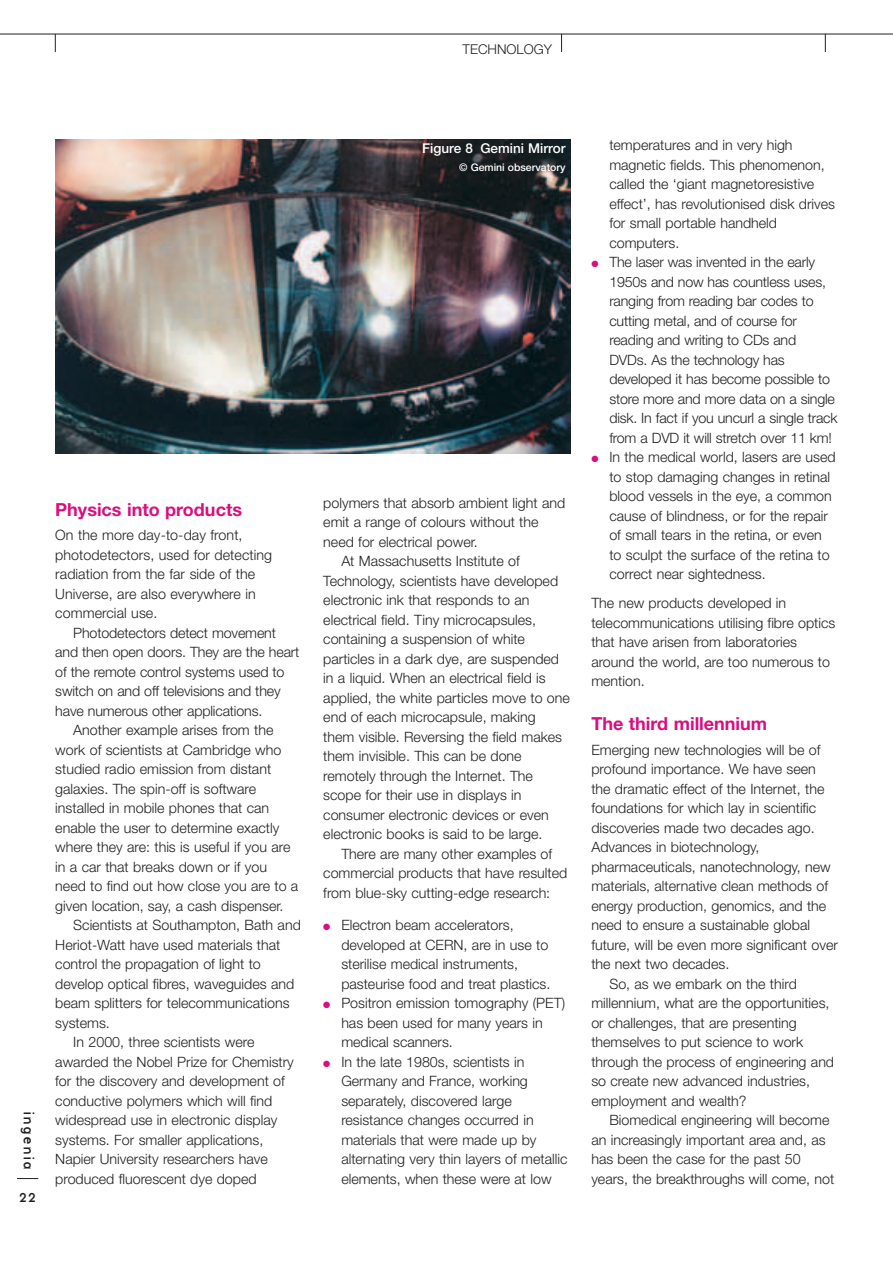
<style>
.page{position:relative;width:893px;height:1263px;background:#fff}
.page>*{position:absolute;margin:0;border:0;box-sizing:border-box;transform-origin:0 0}
.t1{font:700 18px "Helvetica Neue";color:#d90e81}
.t2{font:300 14.25px/19.5px "Helvetica Neue";color:#231f20}
.t3{font:500 13.5px "Helvetica Neue";color:#fff}
.t4{font:300 13.5px "Helvetica Neue";color:#231f20}
.t5{font:13.5px "Base Nine";letter-spacing:.065em;color:#231f20}
.t6{font:500 10.5px "Helvetica Neue";color:#fff}
.s1{color:#d90e81}
</style>
<div class="page">
<img style="left:55px;top:140px;width:515px;height:313px">
<hr style="left:0;top:34px;width:892px;height:1px;background:#231f20">
<svg style="left:17px;top:1178px;width:21px;height:1px"></svg>
<svg style="left:825px;top:34px;width:1px;height:18px"></svg>
<svg style="left:561px;top:35px;width:1px;height:17px"></svg>
<svg style="left:55px;top:34px;width:1px;height:18px"></svg>
<p class="t4" style="left:462px;top:44px;width:91px">TECHNOLOGY</p>
<p class="t5" style="left:34px;top:1111px;width:61px;rotate:90deg">ingenia</p>
<p class="t5" style="left:19px;top:1193px;width:19px">22</p>
<p class="t1" style="left:55px;top:503px;width:188px">Physics into products</p>
<p class="t2" style="left:55px;top:527px;width:218px">On the more day-to-day front, photodetectors, used for detecting radiation from the far side of the<br>Universe, are also everywhere in commercial use.</p>
<p class="t2" style="left:73px;top:624px;width:204px">Photodetectors detect movement</p>
<p class="t2" style="left:55px;top:644px;width:246px">and then open doors. They are the heart</p>
<p class="t2" style="left:55px;top:663px;width:231px">of the remote control systems used to</p>
<p class="t2" style="left:55px;top:683px;width:227px">switch on and off televisions and they</p>
<p class="t2" style="left:55px;top:702px;width:208px">have numerous other applications.</p>
<p class="t2" style="left:73px;top:722px;width:202px">Another example arises from the</p>
<p class="t2" style="left:55px;top:741px;width:228px">work of scientists at Cambridge who</p>
<p class="t2" style="left:55px;top:761px;width:217px">studied radio emission from distant</p>
<p class="t2" style="left:55px;top:780px;width:202px">galaxies. The spin-off is software</p>
<p class="t2" style="left:55px;top:800px;width:215px">installed in mobile phones that can</p>
<p class="t2" style="left:55px;top:819px;width:225px">enable the user to determine exactly</p>
<p class="t2" style="left:55px;top:839px;width:237px">where they are: this is useful if you are</p>
<p class="t2" style="left:55px;top:858px;width:213px">in a car that breaks down or if you</p>
<p class="t2" style="left:55px;top:878px;width:244px">need to find out how close you are to a</p>
<p class="t2" style="left:55px;top:897px;width:230px">given location, say, a cash dispenser.</p>
<p class="t2" style="left:73px;top:917px;width:229px">Scientists at Southampton, Bath and</p>
<p class="t2" style="left:55px;top:936px;width:227px">Heriot-Watt have used materials that</p>
<p class="t2" style="left:55px;top:956px;width:207px">control the propagation of light to</p>
<p class="t2" style="left:55px;top:975px;width:240px">develop optical fibres, waveguides and</p>
<p class="t2" style="left:55px;top:995px;width:236px">beam splitters for telecommunications</p>
<p class="t2" style="left:55px;top:1014px;width:56px">systems.</p>
<p class="t2" style="left:73px;top:1034px;width:183px">In 2000, three scientists were</p>
<p class="t2" style="left:55px;top:1053px;width:240px">awarded the Nobel Prize for Chemistry</p>
<p class="t2" style="left:55px;top:1073px;width:231px">for the discovery and development of</p>
<p class="t2" style="left:55px;top:1092px;width:218px">conductive polymers which will find</p>
<p class="t2" style="left:55px;top:1112px;width:223px">widespread use in electronic display</p>
<p class="t2" style="left:55px;top:1131px;width:210px">systems. For smaller applications,</p>
<p class="t2" style="left:55px;top:1151px;width:214px">Napier University researchers have</p>
<p class="t2" style="left:55px;top:1170px;width:203px">produced fluorescent dye doped</p>
<p class="t3" style="left:422px;top:143px;width:145px">Figure 8 Gemini Mirror</p>
<p class="t6" style="left:459px;top:163px;width:108px">© Gemini observatory</p>
<p class="t2" style="left:323px;top:494px;width:243px">polymers that absorb ambient light and</p>
<p class="t2" style="left:323px;top:514px;width:217px">emit a range of colours without the</p>
<p class="t2" style="left:323px;top:533px;width:156px">need for electrical power.</p>
<p class="t2" style="left:341px;top:553px;width:180px">At Massachusetts Institute of</p>
<p class="t2" style="left:323px;top:572px;width:236px">Technology, scientists have developed</p>
<p class="t2" style="left:323px;top:592px;width:207px">electronic ink that responds to an</p>
<p class="t2" style="left:323px;top:611px;width:214px">electrical field. Tiny microcapsules,</p>
<p class="t2" style="left:323px;top:631px;width:203px">containing a suspension of white</p>
<p class="t2" style="left:323px;top:650px;width:237px">particles in a dark dye, are suspended</p>
<p class="t2" style="left:323px;top:670px;width:224px">in a liquid. When an electrical field is</p>
<p class="t2" style="left:323px;top:689px;width:248px">applied, the white particles move to one</p>
<p class="t2" style="left:323px;top:709px;width:214px">end of each microcapsule, making</p>
<p class="t2" style="left:323px;top:728px;width:240px">them visible. Reversing the field makes</p>
<p class="t2" style="left:323px;top:748px;width:200px">them invisible. This can be done</p>
<p class="t2" style="left:323px;top:767px;width:211px">remotely through the Internet. The</p>
<p class="t2" style="left:323px;top:787px;width:200px">scope for their use in displays in</p>
<p class="t2" style="left:323px;top:806px;width:227px">consumer electronic devices or even</p>
<p class="t2" style="left:323px;top:826px;width:221px">electronic books is said to be large.</p>
<p class="t2" style="left:341px;top:845px;width:212px">There are many other examples of</p>
<p class="t2" style="left:323px;top:865px;width:245px">commercial products that have resulted</p>
<p class="t2" style="left:323px;top:884px;width:228px">from blue-sky cutting-edge research:</p>
<p class="t2" style="left:341px;top:917px;width:210px;text-indent:-18px"><span class="s1">●</span> Electron beam accelerators, developed at CERN, are in use to sterilise medical instruments, pasteurise food and treat plastics.</p>
<p class="t2" style="left:341px;top:995px;width:225px;text-indent:-18px"><span class="s1">●</span> Positron emission tomography (PET) has been used for many years in medical scanners.</p>
<p class="t2" style="left:341px;top:1053px;width:227px;text-indent:-18px"><span class="s1">●</span> In the late 1980s, scientists in<br>Germany and France, working separately, discovered large resistance changes occurred in materials that were made up by alternating very thin layers of metallic elements, when these were at low</p>
<p class="t2" style="left:609px;top:137px;width:227px">temperatures and in very high magnetic fields. This phenomenon, called the ‘giant magnetoresistive effect’, has revolutionised disk drives for small portable handheld computers.</p>
<p class="t2" style="left:609px;top:254px;width:230px;text-indent:-18px"><span class="s1">●</span> The laser was invented in the early 1950s and now has countless uses, ranging from reading bar codes to cutting metal, and of course for reading and writing to CDs and DVDs. As the technology has developed it has become possible to store more and more data on a single disk. In fact if you uncurl a single track from a DVD it will stretch over 11 km!</p>
<p class="t2" style="left:609px;top:449px;width:228px;text-indent:-18px"><span class="s1">●</span> In the medical world, lasers are used to stop damaging changes in retinal blood vessels in the eye, a common cause of blindness, or for the repair of small tears in the retina, or even to sculpt the surface of the retina to correct near sightedness.</p>
<p class="t2" style="left:591px;top:595px;width:245px">The new products developed in telecommunications utilising fibre optics that have arisen from laboratories around the world, are too numerous to mention.</p>
<p class="t1" style="left:591px;top:717px;width:177px">The third millennium</p>
<p class="t2" style="left:591px;top:741px;width:230px">Emerging new technologies will be of</p>
<p class="t2" style="left:591px;top:761px;width:226px">profound importance. We have seen</p>
<p class="t2" style="left:591px;top:780px;width:234px">the dramatic effect of the Internet, the</p>
<p class="t2" style="left:591px;top:800px;width:226px">foundations for which lay in scientific</p>
<p class="t2" style="left:591px;top:819px;width:225px">discoveries made two decades ago.</p>
<p class="t2" style="left:591px;top:839px;width:170px">Advances in biotechnology,</p>
<p class="t2" style="left:591px;top:858px;width:241px">pharmaceuticals, nanotechnology, new</p>
<p class="t2" style="left:591px;top:878px;width:238px">materials, alternative clean methods of</p>
<p class="t2" style="left:591px;top:897px;width:236px">energy production, genomics, and the</p>
<p class="t2" style="left:591px;top:917px;width:220px">need to ensure a sustainable global</p>
<p class="t2" style="left:591px;top:936px;width:248px">future, will be even more significant over</p>
<p class="t2" style="left:591px;top:956px;width:139px">the next two decades.</p>
<p class="t2" style="left:609px;top:975px;width:189px">So, as we embark on the third</p>
<p class="t2" style="left:591px;top:995px;width:240px">millennium, what are the opportunities,</p>
<p class="t2" style="left:591px;top:1014px;width:207px">or challenges, that are presenting</p>
<p class="t2" style="left:591px;top:1034px;width:213px">themselves to put science to work</p>
<p class="t2" style="left:591px;top:1053px;width:244px">through the process of engineering and</p>
<p class="t2" style="left:591px;top:1073px;width:220px">so create new advanced industries,</p>
<p class="t2" style="left:591px;top:1092px;width:157px">employment and wealth?</p>
<p class="t2" style="left:609px;top:1112px;width:221px">Biomedical engineering will become</p>
<p class="t2" style="left:591px;top:1131px;width:236px">an increasingly important area and, as</p>
<p class="t2" style="left:591px;top:1151px;width:211px">has been the case for the past 50</p>
<p class="t2" style="left:591px;top:1170px;width:244px">years, the breakthroughs will come, not</p>
</div>
